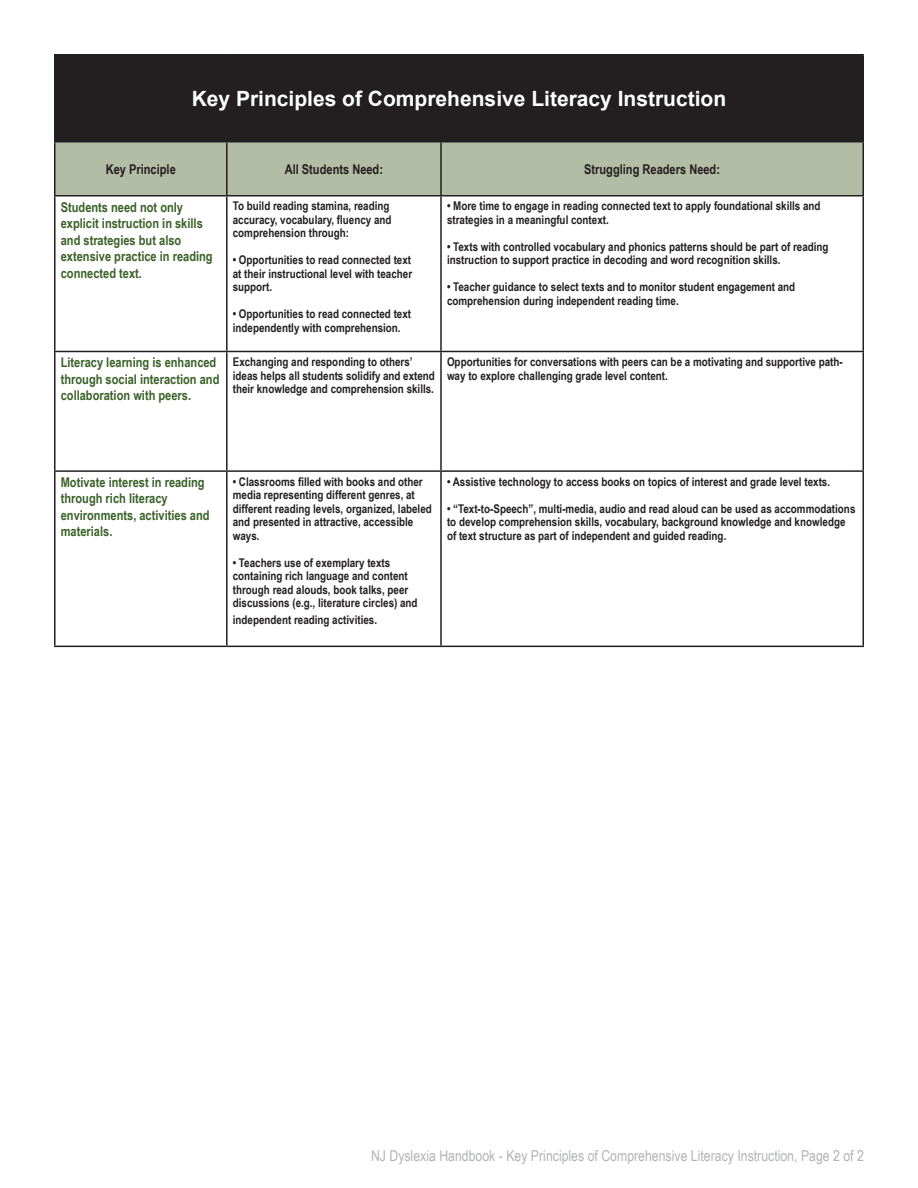
<style>
.page{position:relative;width:918px;height:1188px;background:#fff}
.page>*{position:absolute;margin:0;border:0;box-sizing:border-box;transform-origin:0 0}
.t1{font:700 21px "Arial";color:#fff}
.t2{font:15px "Arial Narrow";color:#b2b3b7}
.t3{font:700 13.5px/16.5px "Arial Narrow";color:#3b6128}
.t4{font:700 13.5px "Arial Narrow";color:#231f20}
.t5{font:700 12px/13.5px "Arial Narrow";color:#231f20}
</style>
<div class="page">
<div style="left:55px;top:55px;width:808px;height:87px;background:#231f20"></div>
<div style="left:56px;top:142px;width:806px;height:53px;background:#b3bda6"></div>
<hr style="left:54px;top:197px;width:2px;height:154px;background:#231f20">
<hr style="left:862px;top:197px;width:2px;height:154px;background:#231f20">
<hr style="left:54px;top:351px;width:173px;height:1px;background:#231f20">
<hr style="left:54px;top:352px;width:2px;height:118px;background:#231f20">
<hr style="left:441px;top:351px;width:423px;height:1px;background:#231f20">
<hr style="left:862px;top:352px;width:2px;height:118px;background:#231f20">
<hr style="left:54px;top:470px;width:173px;height:2px;background:#231f20">
<hr style="left:54px;top:472px;width:2px;height:174px;background:#231f20">
<hr style="left:441px;top:470px;width:423px;height:2px;background:#231f20">
<hr style="left:862px;top:472px;width:2px;height:174px;background:#231f20">
<hr style="left:54px;top:646px;width:173px;height:1px;background:#231f20">
<hr style="left:441px;top:646px;width:423px;height:1px;background:#231f20">
<hr style="left:54px;top:54px;width:173px;height:2px;background:#231f20">
<hr style="left:54px;top:56px;width:2px;height:85px;background:#231f20">
<hr style="left:227px;top:54px;width:214px;height:2px;background:#231f20">
<hr style="left:441px;top:54px;width:423px;height:2px;background:#231f20">
<hr style="left:862px;top:56px;width:2px;height:85px;background:#231f20">
<hr style="left:54px;top:141px;width:173px;height:1px;background:#231f20">
<hr style="left:441px;top:141px;width:423px;height:1px;background:#231f20">
<hr style="left:54px;top:142px;width:2px;height:53px;background:#231f20">
<hr style="left:226px;top:142px;width:2px;height:53px;background:#231f20">
<hr style="left:440px;top:142px;width:2px;height:53px;background:#231f20">
<hr style="left:862px;top:142px;width:2px;height:53px;background:#231f20">
<hr style="left:54px;top:195px;width:173px;height:1px;background:#231f20">
<hr style="left:227px;top:195px;width:214px;height:1px;background:#231f20">
<hr style="left:441px;top:195px;width:423px;height:1px;background:#231f20">
<hr style="left:226px;top:197px;width:2px;height:154px;background:#231f20">
<hr style="left:440px;top:197px;width:2px;height:154px;background:#231f20">
<hr style="left:227px;top:351px;width:214px;height:1px;background:#231f20">
<hr style="left:226px;top:352px;width:2px;height:118px;background:#231f20">
<hr style="left:440px;top:352px;width:2px;height:118px;background:#231f20">
<hr style="left:227px;top:470px;width:214px;height:2px;background:#231f20">
<hr style="left:226px;top:472px;width:2px;height:174px;background:#231f20">
<hr style="left:440px;top:472px;width:2px;height:174px;background:#231f20">
<hr style="left:227px;top:646px;width:214px;height:1px;background:#231f20">
<p class="t1" style="left:192px;top:85px;width:536px">Key Principles of Comprehensive Literacy Instruction</p>
<p class="t4" style="left:106px;top:159px;width:72px">Key Principle</p>
<p class="t4" style="left:285px;top:159px;width:100px">All Students Need:</p>
<p class="t4" style="left:584px;top:159px;width:137px">Struggling Readers Need:</p>
<p class="t3" style="left:61px;top:198px;width:153px">Students need not only explicit instruction in skills and strategies but also extensive practice in reading connected text.</p>
<p class="t5" style="left:233px;top:199px;width:160px">To build reading stamina, reading accuracy, vocabulary, fluency and comprehension through:</p>
<p class="t5" style="left:447px;top:199px;width:375px">• More time to engage in reading connected text to apply foundational skills and strategies in a meaningful context.</p>
<p class="t5" style="left:447px;top:239px;width:383px">• Texts with controlled vocabulary and phonics patterns should be part of reading instruction to support practice in decoding and word recognition skills.</p>
<p class="t5" style="left:447px;top:280px;width:350px">• Teacher guidance to select texts and to monitor student engagement and comprehension during independent reading time.</p>
<p class="t5" style="left:233px;top:253px;width:181px;text-align:justify">• Opportunities to read connected text at their instructional level with teacher support.</p>
<p class="t5" style="left:233px;top:307px;width:180px">• Opportunities to read connected text independently with comprehension.</p>
<p class="t3" style="left:61px;top:354px;width:160px">Literacy learning is enhanced through social interaction and collaboration with peers.</p>
<p class="t5" style="left:233px;top:355px;width:204px">Exchanging and responding to others’ ideas helps all students solidify and extend their knowledge and comprehension skills.</p>
<p class="t5" style="left:447px;top:355px;width:397px">Opportunities for conversations with peers can be a motivating and supportive path&shy;way to explore challenging grade level content.</p>
<p class="t3" style="left:61px;top:473px;width:150px">Motivate interest in reading through rich literacy environments, activities and materials.</p>
<p class="t5" style="left:233px;top:474px;width:201px">• Classrooms filled with books and other media representing different genres, at different reading levels, organized, labeled and presented in attractive, accessible ways.</p>
<p class="t5" style="left:233px;top:555px;width:186px">• Teachers use of exemplary texts containing rich language and content through read alouds, book talks, peer discussions (e.g., literature circles) and</p>
<p class="t5" style="left:233px;top:612px;width:146px">independent reading activities.</p>
<p class="t5" style="left:447px;top:474px;width:385px">• Assistive technology to access books on topics of interest and grade level texts.</p>
<p class="t5" style="left:447px;top:501px;width:410px">• “Text-to-Speech”, multi-media, audio and read aloud can be used as accommodations to develop comprehension skills, vocabulary, background knowledge and knowledge of text structure as part of independent and guided reading.</p>
<p class="t2" style="left:371px;top:1144px;width:494px">NJ Dyslexia Handbook - Key Principles of Comprehensive Literacy Instruction, Page 2 of 2</p>
</div>
